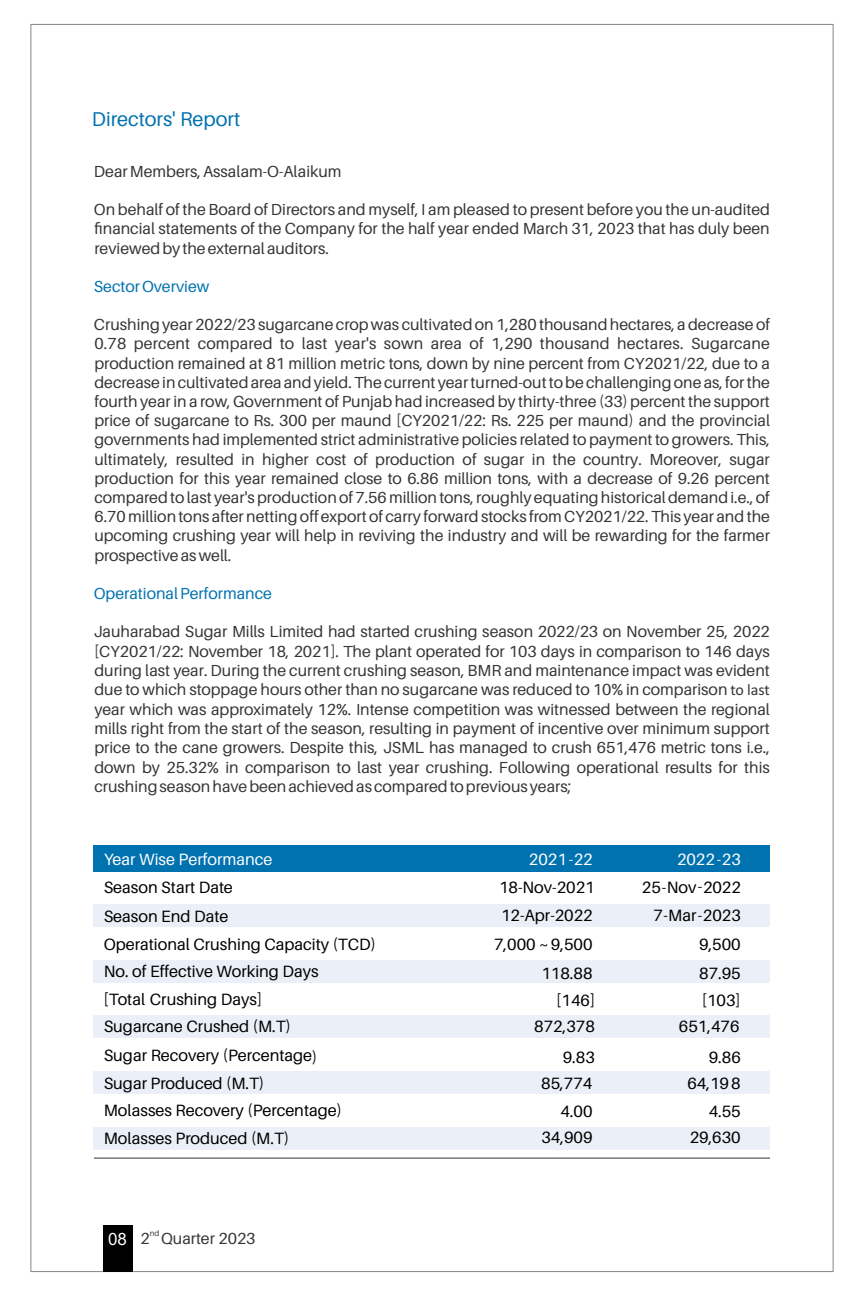
<style>
.page{position:relative;width:864px;height:1296px;background:#fff}
.page>*{position:absolute;margin:0;border:0;box-sizing:border-box;transform-origin:0 0}
.t1{font:20px "Aileron";color:#0072af}
.t2{font:17px "Arial";color:#fff}
.t3{font:16.4px "Aileron";color:#000}
.t4{font:16.4px "Aileron";color:#fefefe}
.t5{font:16px/19.2px "Aileron";color:#373435;text-align:justify}
.t6{font:16px "Aileron";color:#0072af}
.t7{font:8px "Aileron";color:#373435}
.s1{font-family:"Calibri"}
</style>
<div class="page">
<div style="left:103px;top:1225px;width:29px;height:47px;background:#000"></div>
<div style="left:94px;top:1127px;width:676px;height:23px;background:#ebeff7"></div>
<div style="left:94px;top:1071px;width:676px;height:23px;background:#ebeff7"></div>
<div style="left:94px;top:1015px;width:676px;height:23px;background:#ebeff7"></div>
<div style="left:94px;top:961px;width:676px;height:22px;background:#ebeff7"></div>
<div style="left:94px;top:904px;width:676px;height:23px;background:#ebeff7"></div>
<div style="left:94px;top:845px;width:676px;height:27px;background:#0072af"></div>
<hr style="left:94px;top:1158px;width:676px;height:1px;background:#373435">
<p class="t1" style="left:92px;top:111px;width:150px">Directors' Report</p>
<p class="t5" style="left:94px;top:163px;width:249px">Dear Members, Assalam-O-Alaikum</p>
<p class="t5" style="left:94px;top:201px;width:678px">On behalf of the Board of Directors and myself, I am pleased to present before you the un-audited financial statements of the Company for the half year ended March 31, 2023 that has duly been reviewed by the external auditors.</p>
<p class="t6" style="left:94px;top:280px;width:117px">Sector Overview</p>
<p class="t5" style="left:94px;top:316px;width:678px">Crushing year 2022/23 sugarcane crop was cultivated on 1,280 thousand hectares, a decrease of 0.78 percent compared to last year's sown area of 1,290 thousand hectares. Sugarcane production remained at 81 million metric tons, down by nine percent from CY2021/22, due to a decrease in cultivated area and yield. The current year turned-out to be challenging one as, for the fourth year in a row, Government of Punjab had increased by thirty-three (33) percent the support price of sugarcane to Rs. 300 per maund [CY2021/22: Rs. 225 per maund) and the provincial governments had implemented strict administrative policies related to payment to growers. This, ultimately, resulted in higher cost of production of sugar in the country. Moreover, sugar production for this year remained close to 6.86 million tons, with a decrease of 9.26 percent compared to last year's production of 7.56 million tons, roughly equating historical demand i.e., of 6.70 million tons after netting off export of carry forward stocks from CY2021/22. This year and the upcoming crushing year will help in reviving the industry and will be rewarding for the farmer prospective as well.</p>
<p class="t6" style="left:94px;top:587px;width:180px">Operational Performance</p>
<p class="t5" style="left:94px;top:624px;width:678px">Jauharabad Sugar Mills Limited had started crushing season 2022/23 on November 25, 2022 [CY2021/22: November 18, 2021]. The plant operated for 103 days in comparison to 146 days during last year. During the current crushing season, BMR and maintenance impact was evident due to which stoppage hours other than no sugarcane was reduced to 10% in comparison <span class="s1">to last </span>year which was approximately 12%. Intense competition was witnessed between the regional mills right from the start of the season, resulting in payment of incentive over minimum support price to the cane growers. Despite this, JSML has managed to crush 651,476 metric tons i.e., down by 25.32% in comparison to last year crushing. Following operational results for this crushing season have been achieved as compared to previous years;</p>
<p class="t4" style="left:104px;top:852px;width:170px">Year Wise Performance</p>
<p class="t4" style="left:529px;top:852px;width:65px">2021-22</p>
<p class="t4" style="left:677px;top:852px;width:65px">2022-23</p>
<p class="t3" style="left:104px;top:881px;width:131px">Season Start Date</p>
<p class="t3" style="left:499px;top:881px;width:97px">18-Nov-2021</p>
<p class="t3" style="left:642px;top:881px;width:101px">25-Nov-2022</p>
<p class="t3" style="left:104px;top:909px;width:126px">Season End Date</p>
<p class="t3" style="left:501px;top:909px;width:93px">12-Apr-2022</p>
<p class="t3" style="left:653px;top:909px;width:89px">7-Mar-2023</p>
<p class="t3" style="left:104px;top:937px;width:274px">Operational Crushing Capacity (TCD)</p>
<p class="t3" style="left:494px;top:937px;width:100px">7,000 ~ 9,500</p>
<p class="t3" style="left:699px;top:937px;width:43px">9,500</p>
<p class="t3" style="left:104px;top:965px;width:217px">No. of Effective Working Days</p>
<p class="t3" style="left:541px;top:966px;width:53px">118.88</p>
<p class="t3" style="left:699px;top:966px;width:43px">87.95</p>
<p class="t3" style="left:104px;top:992px;width:160px">[Total Crushing Days]</p>
<p class="t3" style="left:557px;top:993px;width:40px">[146]</p>
<p class="t3" style="left:702px;top:993px;width:40px">[103]</p>
<p class="t3" style="left:104px;top:1019px;width:189px">Sugarcane Crushed (M.T)</p>
<p class="t3" style="left:534px;top:1020px;width:62px">872,378</p>
<p class="t3" style="left:679px;top:1020px;width:62px">651,476</p>
<p class="t3" style="left:104px;top:1049px;width:215px">Sugar Recovery (Percentage)</p>
<p class="t3" style="left:563px;top:1050px;width:34px">9.83</p>
<p class="t3" style="left:709px;top:1050px;width:34px">9.86</p>
<p class="t3" style="left:104px;top:1076px;width:162px">Sugar Produced (M.T)</p>
<p class="t3" style="left:541px;top:1076px;width:53px">85,774</p>
<p class="t3" style="left:687px;top:1076px;width:55px">64,198</p>
<p class="t3" style="left:104px;top:1103px;width:240px">Molasses Recovery (Percentage)</p>
<p class="t3" style="left:560px;top:1104px;width:34px">4.00</p>
<p class="t3" style="left:709px;top:1104px;width:34px">4.55</p>
<p class="t3" style="left:104px;top:1132px;width:187px">Molasses Produced (M.T)</p>
<p class="t3" style="left:541px;top:1131px;width:53px">34,909</p>
<p class="t3" style="left:690px;top:1131px;width:53px">29,630</p>
<p class="t2" style="left:108px;top:1233px;width:20px">08</p>
<p class="t7" style="left:150px;top:1230px;width:11px">nd</p>
<p class="t5" style="left:141px;top:1230px;width:117px">2 Quarter 2023</p>
</div>
